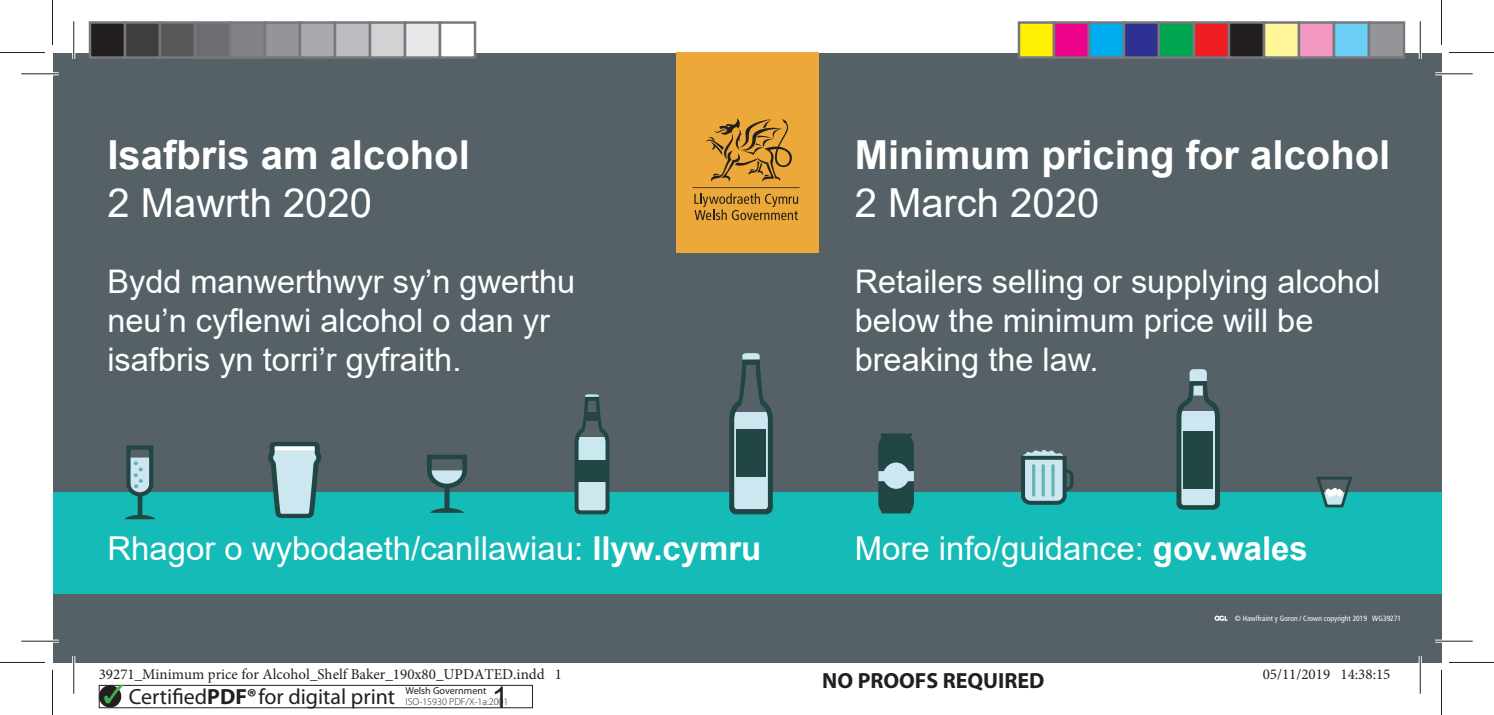
<style>
.page{position:relative;width:1494px;height:715px;background:#fff}
.page>*{position:absolute;margin:0;border:0;box-sizing:border-box;transform-origin:0 0}
.t1{font:700 40px "Arial";color:#fff}
.t2{font:40px "Arial";color:#fff}
.t3{font:33px "Arial";color:#fff}
.t4{font:32.5px/39px "Arial";color:#fff}
.t5{font:30px "Arial";color:#231f20}
.t6{font:22px "Myriad Pro";color:#231f20}
.t7{font:700 22px "Myriad";color:#231f20}
.t8{font:15px "Minion Pro";color:#231f20}
.t9{font:300 10.25px "Myriad Pro";color:#231f20}
.t10{font:10.25px "Myriad Pro";color:#231f20}
.t11{font:condensed 7.5px "Frutiger LT Std";color:#fff}
.s1{font-weight:700}
.s2{color:#40ae49}
</style>
<div class="page">
<div style="left:52px;top:53px;width:1389px;height:609px;background:#556167"></div>
<div style="left:676px;top:53px;width:142px;height:200px;background:#eca838"></div>
<svg style="left:692px;top:118px;width:108px;height:102px"></svg>
<div style="left:52px;top:492px;width:1389px;height:102px;background:#15bbb6"></div>
<svg style="left:125px;top:445px;width:30px;height:74px"></svg>
<svg style="left:268px;top:442px;width:54px;height:76px"></svg>
<svg style="left:427px;top:454px;width:40px;height:58px"></svg>
<svg style="left:575px;top:394px;width:35px;height:120px"></svg>
<svg style="left:1021px;top:449px;width:52px;height:56px"></svg>
<svg style="left:1316px;top:476px;width:36px;height:32px"></svg>
<div style="left:1190px;top:369px;width:17px;height:14px;background:#cce7f0;border-radius:4px"></div>
<svg style="left:1176px;top:381px;width:44px;height:128px"></svg>
<svg style="left:878px;top:433px;width:36px;height:80px;background:#476b6c"></svg>
<svg style="left:729px;top:353px;width:44px;height:161px"></svg>
<svg style="left:1214px;top:615px;width:14px;height:5px"></svg>
<hr style="left:21px;top:72px;width:38px;height:3px;background:#fff">
<hr style="left:1435px;top:72px;width:38px;height:3px;background:#fff">
<hr style="left:21px;top:639px;width:38px;height:3px;background:#fff">
<hr style="left:1435px;top:639px;width:38px;height:3px;background:#fff">
<hr style="left:72px;top:21px;width:3px;height:38px;background:#fff">
<hr style="left:72px;top:656px;width:3px;height:37px;background:#fff">
<hr style="left:1419px;top:21px;width:3px;height:38px;background:#fff">
<hr style="left:1419px;top:656px;width:3px;height:37px;background:#fff">
<hr style="left:21px;top:73px;width:38px;height:1px;background:#231f20">
<hr style="left:1435px;top:73px;width:38px;height:1px;background:#231f20">
<hr style="left:21px;top:640px;width:38px;height:1px;background:#231f20">
<hr style="left:1435px;top:640px;width:38px;height:1px;background:#231f20">
<hr style="left:73px;top:21px;width:1px;height:38px;background:#231f20">
<hr style="left:73px;top:656px;width:1px;height:37px;background:#231f20">
<hr style="left:1420px;top:21px;width:1px;height:38px;background:#231f20">
<hr style="left:1420px;top:656px;width:1px;height:37px;background:#231f20">
<hr style="left:0;top:52px;width:45px;height:1px;background:#231f20">
<hr style="left:1449px;top:52px;width:45px;height:1px;background:#231f20">
<hr style="left:0;top:662px;width:45px;height:1px;background:#231f20">
<hr style="left:1449px;top:662px;width:45px;height:1px;background:#231f20">
<hr style="left:52px;top:0;width:1px;height:45px;background:#231f20">
<hr style="left:52px;top:669px;width:1px;height:45px;background:#231f20">
<hr style="left:1441px;top:0;width:1px;height:45px;background:#231f20">
<hr style="left:1441px;top:669px;width:1px;height:45px;background:#231f20">
<div style="left:90px;top:23px;width:35px;height:35px;background:#231f20"></div>
<div style="left:89px;top:21px;width:37px;height:38px;border:2px solid #76787b"></div>
<div style="left:125px;top:23px;width:35px;height:35px;background:#3e3e3f"></div>
<div style="left:124px;top:21px;width:37px;height:38px;border:2px solid #76787b"></div>
<div style="left:160px;top:23px;width:35px;height:35px;background:#57585a"></div>
<div style="left:159px;top:21px;width:37px;height:38px;border:2px solid #76787b"></div>
<div style="left:195px;top:23px;width:35px;height:35px;background:#6c6d70"></div>
<div style="left:194px;top:21px;width:37px;height:38px;border:2px solid #76787b"></div>
<div style="left:230px;top:23px;width:35px;height:35px;background:#808285"></div>
<div style="left:229px;top:21px;width:37px;height:38px;border:2px solid #76787b"></div>
<div style="left:265px;top:23px;width:35px;height:35px;background:#939598"></div>
<div style="left:264px;top:21px;width:37px;height:38px;border:2px solid #76787b"></div>
<div style="left:300px;top:23px;width:35px;height:35px;background:#a8a9ad"></div>
<div style="left:299px;top:21px;width:37px;height:38px;border:2px solid #76787b"></div>
<div style="left:335px;top:23px;width:35px;height:35px;background:#bcbdc0"></div>
<div style="left:334px;top:21px;width:37px;height:38px;border:2px solid #76787b"></div>
<div style="left:370px;top:23px;width:35px;height:35px;background:#d1d2d4"></div>
<div style="left:369px;top:21px;width:37px;height:38px;border:2px solid #76787b"></div>
<div style="left:405px;top:23px;width:35px;height:35px;background:#e7e8e9"></div>
<div style="left:404px;top:21px;width:37px;height:38px;border:2px solid #76787b"></div>
<div style="left:440px;top:23px;width:35px;height:35px;background:#fff"></div>
<div style="left:439px;top:21px;width:37px;height:38px;border:2px solid #76787b"></div>
<div style="left:1019px;top:23px;width:35px;height:35px;background:#fff101"></div>
<div style="left:1018px;top:21px;width:37px;height:38px;border:2px solid #76787b"></div>
<div style="left:1054px;top:23px;width:35px;height:35px;background:#ed028c"></div>
<div style="left:1053px;top:21px;width:37px;height:38px;border:2px solid #76787b"></div>
<div style="left:1089px;top:23px;width:35px;height:35px;background:#00aeef"></div>
<div style="left:1088px;top:21px;width:37px;height:38px;border:2px solid #76787b"></div>
<div style="left:1124px;top:23px;width:35px;height:35px;background:#2e3092"></div>
<div style="left:1123px;top:21px;width:37px;height:38px;border:2px solid #76787b"></div>
<div style="left:1159px;top:23px;width:35px;height:35px;background:#00a54f"></div>
<div style="left:1158px;top:21px;width:37px;height:38px;border:2px solid #76787b"></div>
<div style="left:1194px;top:23px;width:35px;height:35px;background:#ee1d23"></div>
<div style="left:1193px;top:21px;width:37px;height:38px;border:2px solid #76787b"></div>
<div style="left:1229px;top:23px;width:35px;height:35px;background:#231f20"></div>
<div style="left:1228px;top:21px;width:37px;height:38px;border:2px solid #76787b"></div>
<div style="left:1264px;top:23px;width:35px;height:35px;background:#fff79a"></div>
<div style="left:1263px;top:21px;width:37px;height:38px;border:2px solid #76787b"></div>
<div style="left:1299px;top:23px;width:35px;height:35px;background:#f499c2"></div>
<div style="left:1298px;top:21px;width:37px;height:38px;border:2px solid #76787b"></div>
<div style="left:1334px;top:23px;width:35px;height:35px;background:#6bcff6"></div>
<div style="left:1333px;top:21px;width:37px;height:38px;border:2px solid #76787b"></div>
<div style="left:1369px;top:23px;width:35px;height:35px;background:#939598"></div>
<div style="left:1368px;top:21px;width:37px;height:38px;border:2px solid #76787b"></div>
<svg style="left:98px;top:662px;width:331px;height:47px"></svg>
<div style="left:429px;top:668px;width:7px;height:11px;border:1px solid #fff;border-radius:50%"></div>
<div style="left:430px;top:669px;width:5px;height:9px;border:1px solid #fff;border-radius:50%"></div>
<div style="left:1263px;top:668px;width:7px;height:11px;border:1px solid #fff;border-radius:50%"></div>
<div style="left:1264px;top:669px;width:5px;height:9px;border:1px solid #fff;border-radius:50%"></div>
<div style="left:99px;top:685px;width:22px;height:22px;background:#231f20;border-radius:50%"></div>
<div style="left:99px;top:684px;width:434px;height:24px;border:1px solid #231f20"></div>
<p class="t1" style="left:107px;top:126px;width:364px">Isafbris am alcohol</p>
<p class="t2" style="left:107px;top:175px;width:266px">2 Mawrth 2020</p>
<p class="t1" style="left:855px;top:126px;width:537px">Minimum pricing for alcohol</p>
<p class="t2" style="left:855px;top:175px;width:246px">2 March 2020</p>
<p class="t4" style="left:107px;top:262px;width:469px">Bydd manwerthwyr sy’n gwerthu neu’n cyflenwi alcohol o dan yr isafbris yn torri’r gyfraith.</p>
<p class="t4" style="left:855px;top:262px;width:527px">Retailers selling or supplying alcohol below the minimum price will be breaking the law.</p>
<p class="t3" style="left:107px;top:525px;width:655px">Rhagor o wybodaeth/canllawiau: <span class="s1">llyw.cymru</span></p>
<p class="t3" style="left:855px;top:525px;width:455px">More info/guidance: <span class="s1">gov.wales</span></p>
<p class="t11" style="left:1235px;top:613px;width:168px">© Hawlfraint y Goron / Crown copyright 2019 WG39271</p>
<p class="t8" style="left:99px;top:663px;width:465px">39271_Minimum price for Alcohol_Shelf Baker_190x80_UPDATED.indd 1</p>
<p class="t8" style="left:1263px;top:663px;width:129px">05/11/2019 14:38:15</p>
<p class="t6" style="left:103px;top:683px;width:293px"><span class="s2">✓</span> Certified<span class="s1">PDF®</span>for digital print</p>
<p class="t5" style="left:492px;top:680px;width:18px">1</p>
<p class="t7" style="left:822px;top:669px;width:224px">NO PROOFS REQUIRED</p>
<p class="t10" style="left:406px;top:684px;width:82px">Welsh Government</p>
<p class="t9" style="left:406px;top:695px;width:104px">ISO-15930 PDF/X-1a:2001</p>
</div>
